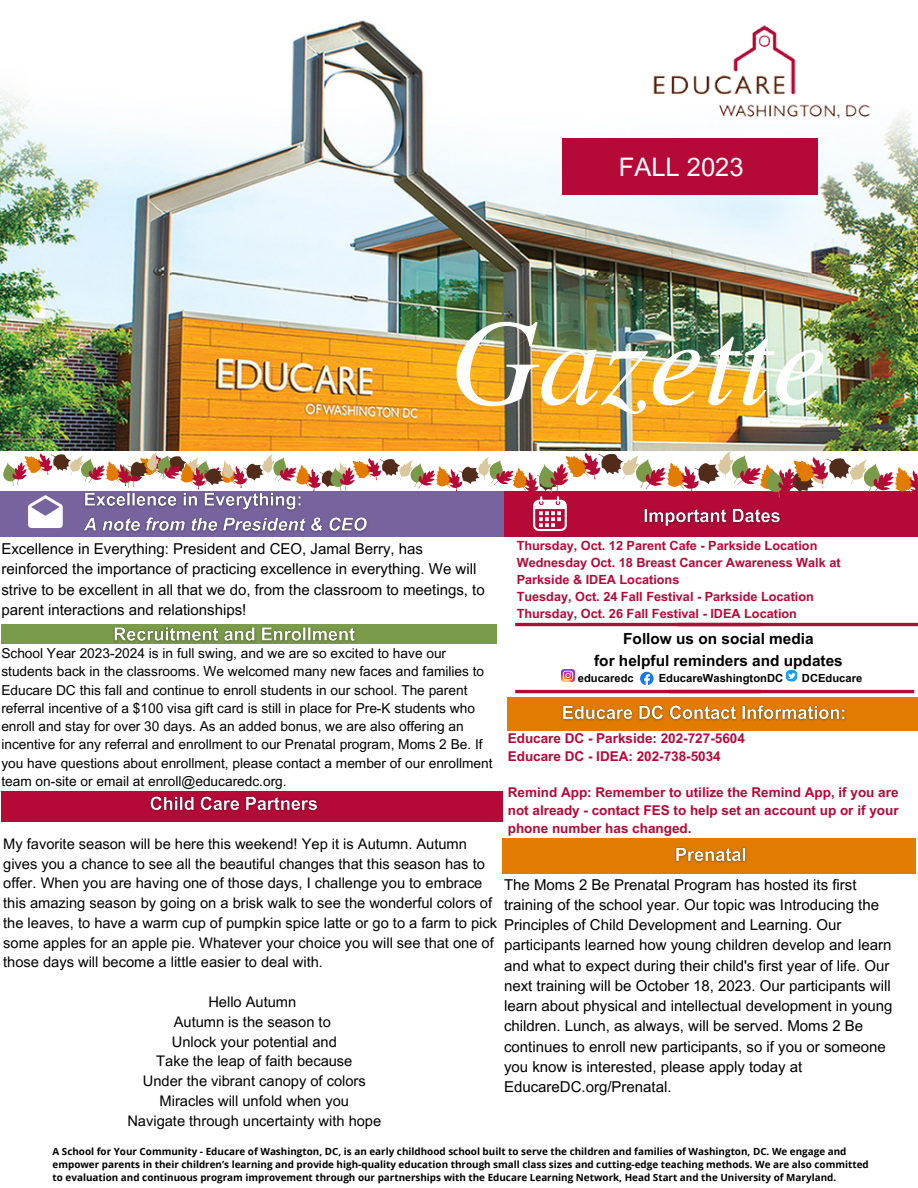
<style>
.page{position:relative;width:918px;height:1188px;background:#fff}
.page>*{position:absolute;margin:0;border:0;box-sizing:border-box;transform-origin:0 0}
.t1{font:italic 123.45px "Te X Gyre Termes";color:#fff}
.t2{font:25.5px "Arial MT Pro";color:#fff}
.t3{font:700 15.45px "Arial MT Pro";color:#000}
.t4{font:15px/20.2px "Arial MT Pro";color:#000}
.t5{font:14.7px/19.8px "Arial MT Pro";color:#000}
.t6{font:13.65px/18.3px "Arial MT Pro";color:#000}
.t7{font:700 13.5px/18px "Arial MT Pro";color:#b50938;text-align:justify}
.t8{font:700 12.6px/17px "Arial MT Pro";color:#b50938}
.t9{font:700 11.25px "Arial MT Pro";color:#000}
.t10{font:700 9.9px/13.2px "Open Sans";color:#000}
</style>
<div class="page">
<img style="left:0;top:20px;width:918px;height:430px">
<div style="left:562px;top:138px;width:256px;height:56px;background:#b50938"></div>
<div style="left:413px;top:491px;width:505px;height:46px;background:#b50938"></div>
<div style="left:0;top:491px;width:504px;height:46px;background:#77649f"></div>
<div style="left:508px;top:698px;width:410px;height:33px;background:#e17c00"></div>
<svg style="left:562px;top:669px;width:12px;height:13px"></svg>
<svg style="left:640px;top:672px;width:14px;height:13px"></svg>
<svg style="left:785px;top:669px;width:13px;height:13px"></svg>
<div style="left:1px;top:625px;width:496px;height:19px;background:#7a9b49"></div>
<div style="left:503px;top:838px;width:413px;height:35px;background:#e17c00"></div>
<div style="left:1px;top:791px;width:502px;height:30px;background:#b50938"></div>
<hr style="left:515px;top:623px;width:246px;height:3px;background:#b50938">
<hr style="left:677px;top:623px;width:241px;height:3px;background:#b50938">
<hr style="left:515px;top:690px;width:246px;height:3px;background:#b50938">
<hr style="left:669px;top:690px;width:245px;height:3px;background:#b50938">
<svg style="left:3px;top:452px;width:915px;height:79px"></svg>
<img style="left:652px;top:20px;width:229px;height:110px">
<img style="left:639px;top:503px;width:147px;height:28px">
<img style="left:109px;top:624px;width:252px;height:18px">
<img style="left:675px;top:847px;width:72px;height:16px">
<img style="left:78px;top:488px;width:294px;height:45px">
<img style="left:562px;top:705px;width:284px;height:16px">
<img style="left:149px;top:796px;width:169px;height:16px">
<p class="t2" style="left:619px;top:158px;width:126px">FALL 2023</p>
<p class="t1" style="left:450px;top:272px;width:379px">Gazette</p>
<p class="t4" style="left:1px;top:541px;width:485px">Excellence in Everything: President and CEO, Jamal Berry, has reinforced the importance of practicing excellence in everything. We will strive to be excellent in all that we do, from the classroom to meetings, to parent interactions and relationships!</p>
<p class="t6" style="left:1px;top:646px;width:493px">School Year 2023-2024 is in full swing, and we are so excited to have our students back in the classrooms. We welcomed many new faces and families to Educare DC this fall and continue to enroll students in our school. The parent referral incentive of a $100 visa gift card is still in place for Pre-K students who enroll and stay for over 30 days. As an added bonus, we are also offering an incentive for any referral and enrollment to our Prenatal program, Moms 2 Be. If you have questions about enrollment, please contact a member of our enrollment team on-site or email at enroll@educaredc.org.</p>
<p class="t8" style="left:517px;top:539px;width:302px">Thursday, Oct. 12 Parent Cafe - Parkside Location</p>
<p class="t8" style="left:517px;top:556px;width:325px">Wednesday Oct. 18 Breast Cancer Awareness Walk at<br>Parkside &amp; IDEA Locations</p>
<p class="t8" style="left:517px;top:590px;width:299px">Tuesday, Oct. 24 Fall Festival - Parkside Location</p>
<p class="t8" style="left:517px;top:607px;width:282px">Thursday, Oct. 26 Fall Festival - IDEA Location</p>
<p class="t3" style="left:623px;top:633px;width:192px">Follow us on social media</p>
<p class="t3" style="left:594px;top:654px;width:250px">for helpful reminders and updates</p>
<p class="t9" style="left:578px;top:674px;width:58px">educaredc</p>
<p class="t9" style="left:659px;top:674px;width:126px">EducareWashingtonDC</p>
<p class="t9" style="left:802px;top:674px;width:62px">DCEducare</p>
<p class="t7" style="left:508px;top:731px;width:239px">Educare DC - Parkside: 202-727-5604</p>
<p class="t7" style="left:508px;top:749px;width:215px">Educare DC - IDEA: 202-738-5034</p>
<p class="t7" style="left:508px;top:785px;width:392px">Remind App: Remember to utilize the Remind App, if you are not already - contact FES to help set an account up or if your phone number has changed.</p>
<p class="t5" style="left:3px;top:836px;width:495px">My favorite season will be here this weekend! Yep it is Autumn. Autumn gives you a chance to see all the beautiful changes that this season has to offer. When you are having one of those days, I challenge you to embrace this amazing season by going on a brisk walk to see the wonderful colors of the leaves, to have a warm cup of pumpkin spice latte or go to a farm to pick some apples for an apple pie. Whatever your choice you will see that one of those days will become a little easier to deal with.</p>
<p class="t5" style="left:208px;top:994px;width:89px">Hello Autumn</p>
<p class="t5" style="left:174px;top:1014px;width:159px">Autumn is the season to</p>
<p class="t5" style="left:172px;top:1033px;width:167px">Unlock your potential and</p>
<p class="t5" style="left:156px;top:1053px;width:198px">Take the leap of faith because</p>
<p class="t5" style="left:143px;top:1073px;width:224px">Under the vibrant canopy of colors</p>
<p class="t5" style="left:160px;top:1093px;width:191px">Miracles will unfold when you</p>
<p class="t5" style="left:127px;top:1112px;width:255px">Navigate through uncertainty with hope</p>
<p class="t10" style="left:53px;top:1144px;width:818px">A School for Your Community - Educare of Washington, DC, is an early childhood school built to serve the children and families of Washington, DC. We engage and empower parents in their children’s learning and provide high-quality education through small class sizes and cutting-edge teaching methods. We are also committed to evaluation and continuous program improvement through our partnerships with the Educare Learning Network, Head Start and the University of Maryland.</p>
<p class="t4" style="left:504px;top:876px;width:390px">The Moms 2 Be Prenatal Program has hosted its first training of the school year. Our topic was Introducing the Principles of Child Development and Learning. Our participants learned how young children develop and learn and what to expect during their child's first year of life. Our next training will be October 18, 2023. Our participants will learn about physical and intellectual development in young children. Lunch, as always, will be served. Moms 2 Be continues to enroll new participants, so if you or someone you know is interested, please apply today at EducareDC.org/Prenatal.</p>
</div>
